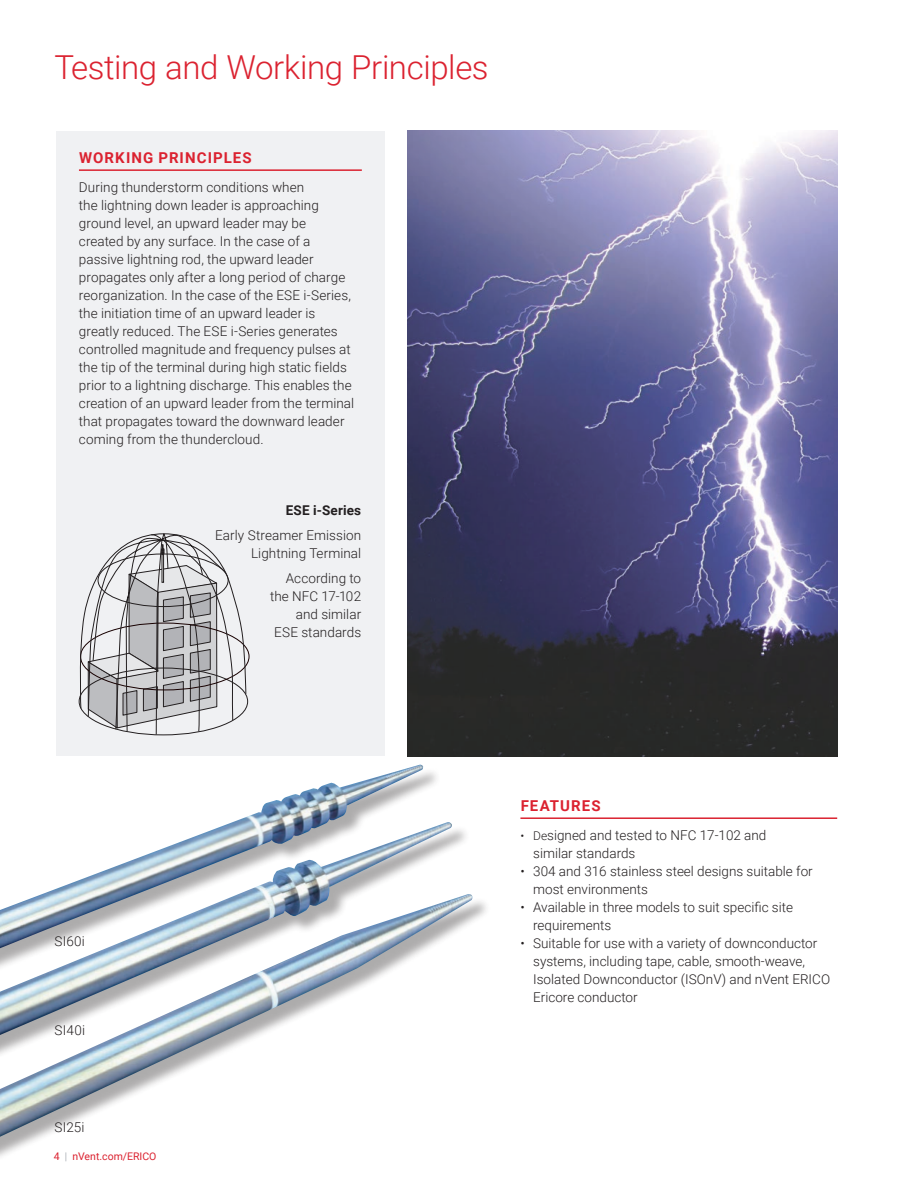
<style>
.page{position:relative;width:918px;height:1188px;background:#fff}
.page>*{position:absolute;margin:0;border:0;box-sizing:border-box;transform-origin:0 0}
.t1{font:300 33px "Roboto";letter-spacing:-.01em;color:#db2230}
.Subheading_Level_1{font:700 15px "Roboto";letter-spacing:.075em;color:#db2230}
.Body_Text{font:300 13.5px/18px "Roboto";color:#231f20}
.Body_Text-2{font:700 13.5px "Roboto";letter-spacing:.015em;color:#231f20}
.t2{font:10.5px "Roboto";color:#db2230}
.s1{font-weight:300;color:#8f959e}
.s2{font-size:12px}
</style>
<div class="page">
<img style="left:408px;top:130px;width:429px;height:626px">
<hr style="left:520px;top:817px;width:317px;height:2px;background:#db2230">
<img style="left:0;top:765px;width:473px;height:372px">
<div style="left:56px;top:132px;width:329px;height:624px;background:#f0f1f3"></div>
<hr style="left:79px;top:169px;width:283px;height:2px;background:#db2230">
<svg style="left:79px;top:534px;width:169px;height:201px"></svg>
<p class="t1" style="left:55px;top:44px;width:436px">Testing and Working Principles</p>
<p class="Subheading_Level_1" style="left:79px;top:148px;width:174px">WORKING PRINCIPLES</p>
<p class="Body_Text" style="left:79px;top:178px;width:277px">During thunderstorm conditions when<br>the lightning down leader is approaching ground level, an upward leader may be<br>created by any surface. In the case of a passive lightning rod, the upward leader propagates only after a long period of charge reorganization. In the case of the ESE i-Series, the initiation time of an upward leader is greatly reduced. The ESE i-Series generates controlled magnitude and frequency pulses at the tip of the terminal during high static fields prior to a lightning discharge. This enables the creation of an upward leader from the terminal that propagates toward the downward leader coming from the thundercloud.</p>
<p class="Body_Text-2" style="left:286px;top:501px;width:77px">ESE i-Series</p>
<p class="Body_Text" style="left:215px;top:525px;width:148px;text-align:right">Early Streamer Emission<br>Lightning Terminal</p>
<p class="Body_Text" style="left:270px;top:568px;width:93px;text-align:right">According to the NFC 17-102 and similar<br>ESE standards</p>
<p class="Body_Text" style="left:55px;top:932px;width:32px">SI60i</p>
<p class="Body_Text" style="left:55px;top:1021px;width:32px">SI40i</p>
<p class="Body_Text" style="left:55px;top:1118px;width:31px">SI25i</p>
<p class="t2" style="left:54px;top:1149px;width:104px">4 <span class="s1">|</span> nVent.com/ERICO</p>
<p class="Subheading_Level_1" style="left:521px;top:796px;width:82px">FEATURES</p>
<p class="Body_Text" style="left:533px;top:826px;width:235px;text-indent:-13px"><span class="s2">• De</span>signed and tested to NFC 17-102 and similar standards</p>
<p class="Body_Text" style="left:533px;top:862px;width:281px;text-indent:-13px">• 304 and 316 stainless steel designs suitable for most environments</p>
<p class="Body_Text" style="left:533px;top:898px;width:261px;text-indent:-13px">• Available in three models to suit specific site requirements</p>
<p class="Body_Text" style="left:533px;top:934px;width:298px;text-indent:-13px">• Suitable for use with a variety of downconductor systems, including tape, cable, smooth-weave, Isolated Downconductor (ISOnV) and nVent ERICO Ericore conductor</p>
</div>
